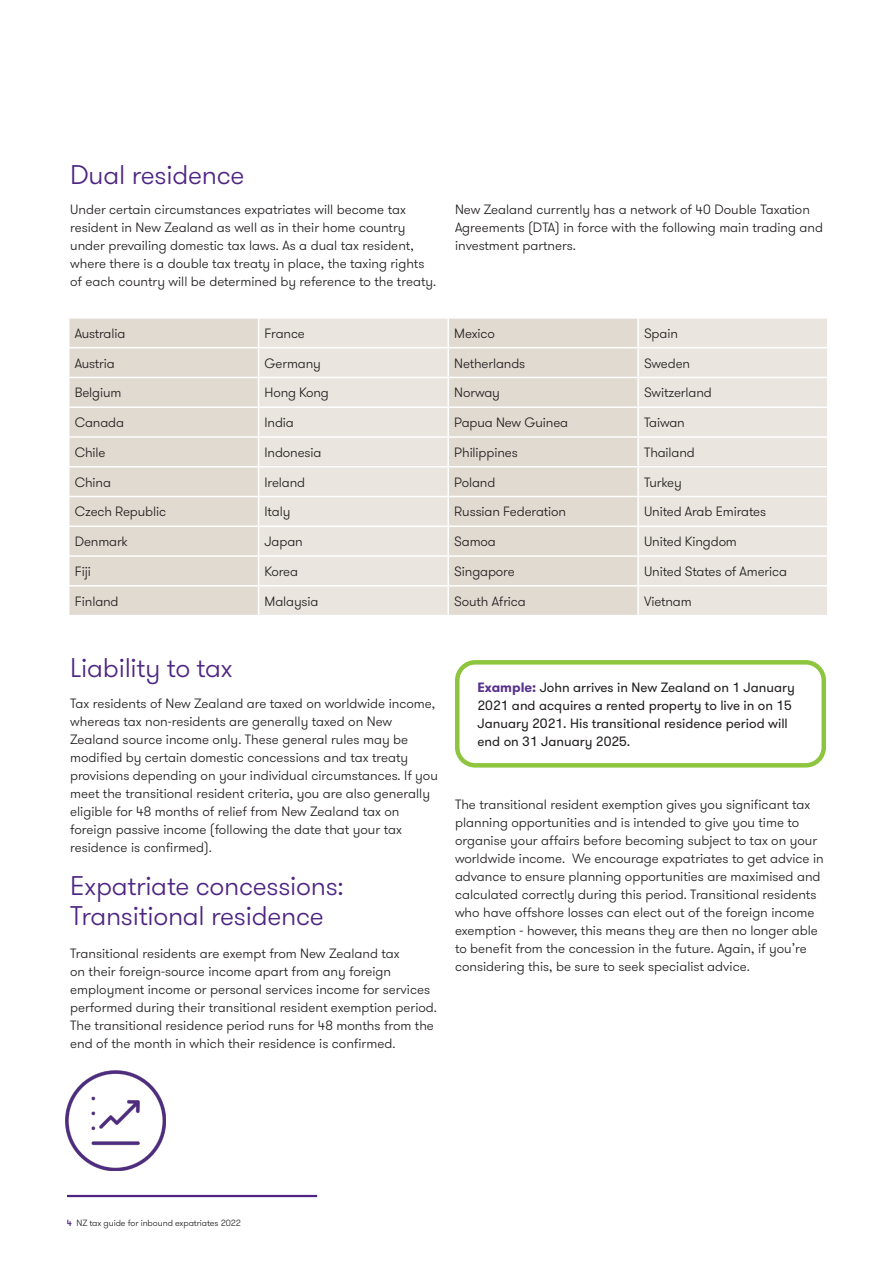
<style>
.page{position:relative;width:893px;height:1263px;background:#fff}
.page>*{position:absolute;margin:0;border:0;box-sizing:border-box;transform-origin:0 0}
._06_Opening_Paragrap{font:300 27px/30px "GT Walsheim Pro";letter-spacing:-.01em;color:#4e2582}
._11_Body_text{font:300 27px "GT Walsheim Pro";letter-spacing:-.01em;color:#4e2582}
._11_Body_text-2{font:300 13.5px/18px "GT Walsheim Pro";color:#231f20}
._11_Body_text-3{font:13.5px/18px "GT Walsheim Pro";color:#231f20}
.t1{font:300 9px "GT Walsheim Pro";letter-spacing:-.01em;color:#231f20}
.s1{font-weight:700;color:#59338e}
.s2{font-weight:500;color:#4e2582}
</style>
<div class="page">
<hr style="left:67px;top:1195px;width:250px;height:2px;background:#4e2582">
<img style="left:66px;top:1070px;width:100px;height:100px">
<div style="left:70px;top:319px;width:188px;height:296px;background:#e0dad0"></div>
<svg style="left:259px;top:319px;width:568px;height:296px;background:#e6e2da"></svg>
<hr style="left:637px;top:319px;width:2px;height:28px;background:#fff">
<hr style="left:68px;top:347px;width:191px;height:1px;background:#fff">
<hr style="left:259px;top:347px;width:189px;height:1px;background:#fff">
<hr style="left:448px;top:347px;width:190px;height:1px;background:#fff">
<hr style="left:638px;top:347px;width:191px;height:1px;background:#fff">
<hr style="left:637px;top:348px;width:2px;height:29px;background:#fff">
<hr style="left:68px;top:377px;width:191px;height:1px;background:#fff">
<hr style="left:259px;top:377px;width:189px;height:1px;background:#fff">
<hr style="left:448px;top:377px;width:190px;height:1px;background:#fff">
<hr style="left:638px;top:377px;width:191px;height:1px;background:#fff">
<hr style="left:637px;top:378px;width:2px;height:28px;background:#fff">
<hr style="left:68px;top:406px;width:191px;height:2px;background:#fff">
<hr style="left:259px;top:406px;width:189px;height:2px;background:#fff">
<hr style="left:448px;top:406px;width:190px;height:2px;background:#fff">
<hr style="left:638px;top:406px;width:191px;height:2px;background:#fff">
<hr style="left:637px;top:408px;width:2px;height:28px;background:#fff">
<hr style="left:68px;top:436px;width:191px;height:2px;background:#fff">
<hr style="left:259px;top:436px;width:189px;height:2px;background:#fff">
<hr style="left:448px;top:436px;width:190px;height:2px;background:#fff">
<hr style="left:638px;top:436px;width:191px;height:2px;background:#fff">
<hr style="left:637px;top:438px;width:2px;height:28px;background:#fff">
<hr style="left:68px;top:466px;width:191px;height:1px;background:#fff">
<hr style="left:259px;top:466px;width:189px;height:1px;background:#fff">
<hr style="left:448px;top:466px;width:190px;height:1px;background:#fff">
<hr style="left:638px;top:466px;width:191px;height:1px;background:#fff">
<hr style="left:637px;top:467px;width:2px;height:29px;background:#fff">
<hr style="left:68px;top:496px;width:191px;height:1px;background:#fff">
<hr style="left:259px;top:496px;width:189px;height:1px;background:#fff">
<hr style="left:448px;top:496px;width:190px;height:1px;background:#fff">
<hr style="left:638px;top:496px;width:191px;height:1px;background:#fff">
<hr style="left:637px;top:497px;width:2px;height:28px;background:#fff">
<hr style="left:68px;top:525px;width:191px;height:2px;background:#fff">
<hr style="left:259px;top:525px;width:189px;height:2px;background:#fff">
<hr style="left:448px;top:525px;width:190px;height:2px;background:#fff">
<hr style="left:638px;top:525px;width:191px;height:2px;background:#fff">
<hr style="left:637px;top:527px;width:2px;height:28px;background:#fff">
<hr style="left:68px;top:555px;width:191px;height:2px;background:#fff">
<hr style="left:259px;top:555px;width:189px;height:2px;background:#fff">
<hr style="left:448px;top:555px;width:190px;height:2px;background:#fff">
<hr style="left:638px;top:555px;width:191px;height:2px;background:#fff">
<hr style="left:637px;top:557px;width:2px;height:28px;background:#fff">
<hr style="left:68px;top:585px;width:191px;height:2px;background:#fff">
<hr style="left:259px;top:585px;width:189px;height:2px;background:#fff">
<hr style="left:448px;top:585px;width:190px;height:2px;background:#fff">
<svg style="left:448px;top:319px;width:1px;height:296px"></svg>
<hr style="left:638px;top:585px;width:191px;height:2px;background:#fff">
<hr style="left:637px;top:586px;width:2px;height:29px;background:#fff">
<div style="left:455px;top:660px;width:371px;height:107px;border:4px solid #8dc63e;border-radius:18px"></div>
<p class="_11_Body_text" style="left:70px;top:157px;width:176px">Dual residence</p>
<p class="_11_Body_text-2" style="left:70px;top:201px;width:368px">Under certain circumstances expatriates will become tax resident in New Zealand as well as in their home country under prevailing domestic tax laws. As a dual tax resident, where there is a double tax treaty in place, the taxing rights of each country will be determined by reference to the treaty.</p>
<p class="_11_Body_text-2" style="left:455px;top:200px;width:370px">New Zealand currently has a network of 40 Double Taxation<br>Agreements (DTA) in force with the following main trading and investment partners.</p>
<p class="_11_Body_text-2" style="left:75px;top:324px;width:52px">Australia</p>
<p class="_11_Body_text-2" style="left:265px;top:324px;width:42px">France</p>
<p class="_11_Body_text-2" style="left:454px;top:324px;width:42px">Mexico</p>
<p class="_11_Body_text-2" style="left:644px;top:324px;width:35px">Spain</p>
<p class="_11_Body_text-2" style="left:75px;top:354px;width:41px">Austria</p>
<p class="_11_Body_text-2" style="left:265px;top:354px;width:58px">Germany</p>
<p class="_11_Body_text-2" style="left:454px;top:354px;width:73px">Netherlands</p>
<p class="_11_Body_text-2" style="left:644px;top:354px;width:48px">Sweden</p>
<p class="_11_Body_text-2" style="left:75px;top:384px;width:48px">Belgium</p>
<p class="_11_Body_text-2" style="left:265px;top:384px;width:66px">Hong Kong</p>
<p class="_11_Body_text-2" style="left:454px;top:384px;width:47px">Norway</p>
<p class="_11_Body_text-2" style="left:644px;top:384px;width:69px">Switzerland</p>
<p class="_11_Body_text-2" style="left:75px;top:414px;width:51px">Canada</p>
<p class="_11_Body_text-2" style="left:265px;top:414px;width:31px">India</p>
<p class="_11_Body_text-2" style="left:454px;top:414px;width:115px">Papua New Guinea</p>
<p class="_11_Body_text-2" style="left:644px;top:414px;width:42px">Taiwan</p>
<p class="_11_Body_text-2" style="left:75px;top:444px;width:32px">Chile</p>
<p class="_11_Body_text-2" style="left:265px;top:444px;width:58px">Indonesia</p>
<p class="_11_Body_text-2" style="left:454px;top:444px;width:65px">Philippines</p>
<p class="_11_Body_text-2" style="left:644px;top:444px;width:52px">Thailand</p>
<p class="_11_Body_text-2" style="left:75px;top:473px;width:38px">China</p>
<p class="_11_Body_text-2" style="left:265px;top:473px;width:42px">Ireland</p>
<p class="_11_Body_text-2" style="left:454px;top:473px;width:43px">Poland</p>
<p class="_11_Body_text-2" style="left:644px;top:473px;width:39px">Turkey</p>
<p class="_11_Body_text-2" style="left:75px;top:503px;width:93px">Czech Republic</p>
<p class="_11_Body_text-2" style="left:265px;top:503px;width:27px">Italy</p>
<p class="_11_Body_text-2" style="left:454px;top:503px;width:113px">Russian Federation</p>
<p class="_11_Body_text-2" style="left:644px;top:503px;width:124px">United Arab Emirates</p>
<p class="_11_Body_text-2" style="left:75px;top:533px;width:55px">Denmark</p>
<p class="_11_Body_text-2" style="left:265px;top:533px;width:40px">Japan</p>
<p class="_11_Body_text-2" style="left:454px;top:533px;width:43px">Samoa</p>
<p class="_11_Body_text-2" style="left:644px;top:533px;width:94px">United Kingdom</p>
<p class="_11_Body_text-2" style="left:75px;top:563px;width:18px">Fiji</p>
<p class="_11_Body_text-2" style="left:265px;top:563px;width:35px">Korea</p>
<p class="_11_Body_text-2" style="left:454px;top:563px;width:62px">Singapore</p>
<p class="_11_Body_text-2" style="left:644px;top:563px;width:145px">United States of America</p>
<p class="_11_Body_text-2" style="left:75px;top:592px;width:45px">Finland</p>
<p class="_11_Body_text-2" style="left:265px;top:592px;width:55px">Malaysia</p>
<p class="_11_Body_text-2" style="left:454px;top:592px;width:73px">South Africa</p>
<p class="_11_Body_text-2" style="left:644px;top:592px;width:49px">Vietnam</p>
<p class="_11_Body_text" style="left:70px;top:651px;width:164px">Liability to tax</p>
<p class="_11_Body_text-2" style="left:70px;top:695px;width:369px">Tax residents of New Zealand are taxed on worldwide income, whereas tax non-residents are generally taxed on New Zealand source income only. These general rules may be modified by certain domestic concessions and tax treaty provisions depending on your individual circumstances. If you meet the transitional resident criteria, you are also generally eligible for 48 months of relief from New Zealand tax on foreign passive income (following the date that your tax residence is confirmed).</p>
<p class="_06_Opening_Paragrap" style="left:70px;top:871px;width:275px">Expatriate concessions:<br>Transitional residence</p>
<p class="_11_Body_text-2" style="left:70px;top:944px;width:368px">Transitional residents are exempt from New Zealand tax<br>on their foreign-source income apart from any foreign employment income or personal services income for services performed during their transitional resident exemption period.<br>The transitional residence period runs for 48 months from the end of the month in which their residence is confirmed.</p>
<p class="_11_Body_text-3" style="left:477px;top:678px;width:319px"><span class="s1">Example:</span> John arrives in New Zealand on 1 January 2021 and acquires a rented property to live in on 15<br>January 2021. His transitional residence period will end on 31 January 2025.</p>
<p class="_11_Body_text-2" style="left:455px;top:795px;width:370px">The transitional resident exemption gives you significant tax planning opportunities and is intended to give you time to organise your affairs before becoming subject to tax on your worldwide income. We encourage expatriates to get advice in advance to ensure planning opportunities are maximised and calculated correctly during this period. Transitional residents who have offshore losses can elect out of the foreign income exemption - however, this means they are then no longer able to benefit from the concession in the future. Again, if you’re considering this, be sure to seek specialist advice.</p>
<p class="t1" style="left:67px;top:1217px;width:175px"><span class="s2">4</span> NZ tax guide for inbound expatriates 2022</p>
</div>
